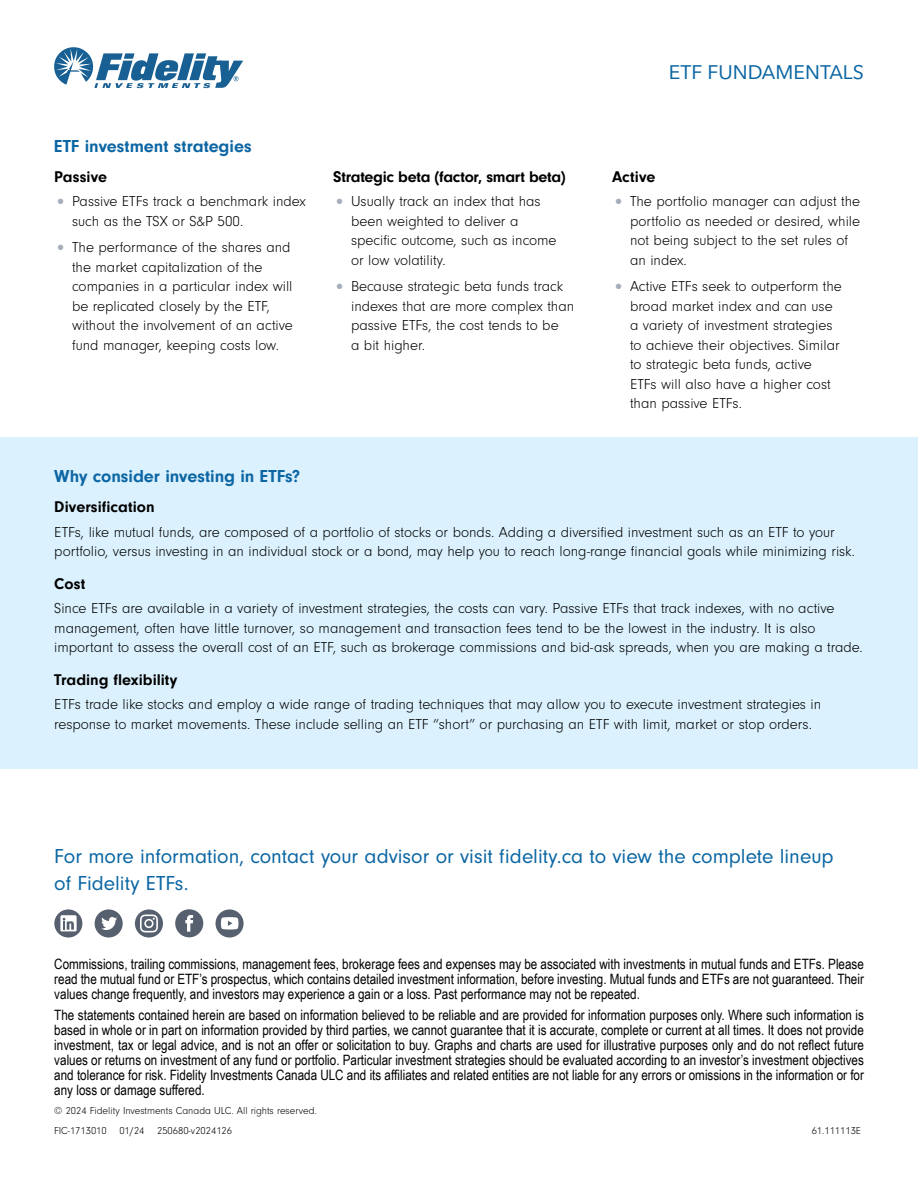
<style>
.page{position:relative;width:918px;height:1188px;background:#fff}
.page>*{position:absolute;margin:0;border:0;box-sizing:border-box;transform-origin:0 0}
.t1{font:21px/27px "Neuzeit Gro";color:#0b66a3}
.t2{font:19.5px "Fidelity Sans";color:#0b66a3}
.t3{font:700 18px "Neuzeit Gro";color:#0b66a3}
.t4{font:700 16.2px "Neuzeit Gro";color:#000}
.t5{font:300 15px/19.5px "Neuzeit Gro";color:#000}
.t6{font:14.25px/15px "Arial Narrow";color:#000;text-align:justify}
.t7{font:300 10.5px/20.2px "Neuzeit Gro";color:#000}
.s1{font-size:19.5px;color:#a4afb9}
</style>
<div class="page">
<svg style="left:54px;top:47px;width:189px;height:41px"></svg>
<div style="left:0;top:437px;width:918px;height:331px;background:#dbf1fd"></div>
<svg style="left:54px;top:909px;width:28px;height:29px"></svg>
<svg style="left:95px;top:909px;width:28px;height:29px"></svg>
<svg style="left:175px;top:909px;width:28px;height:28px"></svg>
<svg style="left:216px;top:909px;width:28px;height:29px"></svg>
<svg style="left:135px;top:909px;width:28px;height:29px"></svg>
<p class="t3" style="left:54px;top:136px;width:199px">ETF investment strategies</p>
<p class="t4" style="left:54px;top:167px;width:54px">Passive</p>
<p class="t5" style="left:72px;top:192px;width:235px;text-indent:-18px"><span class="s1">•</span> Passive ETFs track a benchmark index such as the TSX or S&amp;P 500.</p>
<p class="t5" style="left:72px;top:238px;width:222px;text-indent:-18px"><span class="s1">•</span> The performance of the shares and the market capitalization of the companies in a particular index will be replicated closely by the ETF, without the involvement of an active fund manager, keeping costs low.</p>
<p class="t4" style="left:333px;top:167px;width:234px">Strategic beta (factor, smart beta)</p>
<p class="t5" style="left:351px;top:192px;width:207px;text-indent:-18px"><span class="s1">•</span> Usually track an index that has been weighted to deliver a specific outcome, such as income or low volatility.</p>
<p class="t5" style="left:351px;top:277px;width:225px;text-indent:-18px"><span class="s1">•</span> Because strategic beta funds track indexes that are more complex than passive ETFs, the cost tends to be<br>a bit higher.</p>
<h2 class="t2" style="left:669px;top:59px;width:197px">ETF FUNDAMENTALS</h2>
<p class="t4" style="left:612px;top:167px;width:45px">Active</p>
<p class="t5" style="left:630px;top:192px;width:232px;text-indent:-18px"><span class="s1">•</span> The portfolio manager can adjust the portfolio as needed or desired, while not being subject to the set rules of an index.</p>
<p class="t5" style="left:630px;top:277px;width:213px;text-indent:-18px"><span class="s1">•</span> Active ETFs seek to outperform the broad market index and can use a variety of investment strategies to achieve their objectives. Similar to strategic beta funds, active<br>ETFs will also have a higher cost than passive ETFs.</p>
<p class="t3" style="left:54px;top:466px;width:247px">Why consider investing in ETFs?</p>
<p class="t4" style="left:54px;top:498px;width:102px">Diversification</p>
<p class="t5" style="left:54px;top:523px;width:802px">ETFs, like mutual funds, are composed of a portfolio of stocks or bonds. Adding a diversified investment such as an ETF to your portfolio, versus investing in an individual stock or a bond, may help you to reach long-range financial goals while minimizing risk.</p>
<p class="t4" style="left:54px;top:574px;width:32px">Cost</p>
<p class="t5" style="left:54px;top:599px;width:810px">Since ETFs are available in a variety of investment strategies, the costs can vary. Passive ETFs that track indexes, with no active management, often have little turnover, so management and transaction fees tend to be the lowest in the industry. It is also important to assess the overall cost of an ETF, such as brokerage commissions and bid-ask spreads, when you are making a trade.</p>
<p class="t4" style="left:54px;top:670px;width:125px">Trading flexibility</p>
<p class="t5" style="left:54px;top:695px;width:768px">ETFs trade like stocks and employ a wide range of trading techniques that may allow you to execute investment strategies in response to market movements. These include selling an ETF “short” or purchasing an ETF with limit, market or stop orders.</p>
<h1 class="t1" style="left:54px;top:843px;width:781px">For more information, contact your advisor or visit fidelity.ca to view the complete lineup of Fidelity ETFs.</h1>
<p class="t6" style="left:54px;top:956px;width:811px">Commissions, trailing commissions, management fees, brokerage fees and expenses may be associated with investments in mutual funds and ETFs. Please read the mutual fund or ETF’s prospectus, which contains detailed investment information, before investing. Mutual funds and ETFs are not guaranteed. Their values change frequently, and investors may experience a gain or a loss. Past performance may not be repeated.</p>
<p class="t6" style="left:54px;top:1007px;width:811px">The statements contained herein are based on information believed to be reliable and are provided for information purposes only. Where such information is based in whole or in part on information provided by third parties, we cannot guarantee that it is accurate, complete or current at all times. It does not provide investment, tax or legal advice, and is not an offer or solicitation to buy. Graphs and charts are used for illustrative purposes only and do not reflect future values or returns on investment of any fund or portfolio. Particular investment strategies should be evaluated according to an investor’s investment objectives and tolerance for risk. Fidelity Investments Canada ULC and its affiliates and related entities are not liable for any errors or omissions in the information or for any loss or damage suffered.</p>
<p class="t7" style="left:54px;top:1100px;width:264px">© 2024 Fidelity Investments Canada ULC. All rights reserved.<br>FIC-1713010 01/24 250680-v2024126</p>
<p class="t7" style="left:812px;top:1121px;width:51px">61.111113E</p>
</div>
